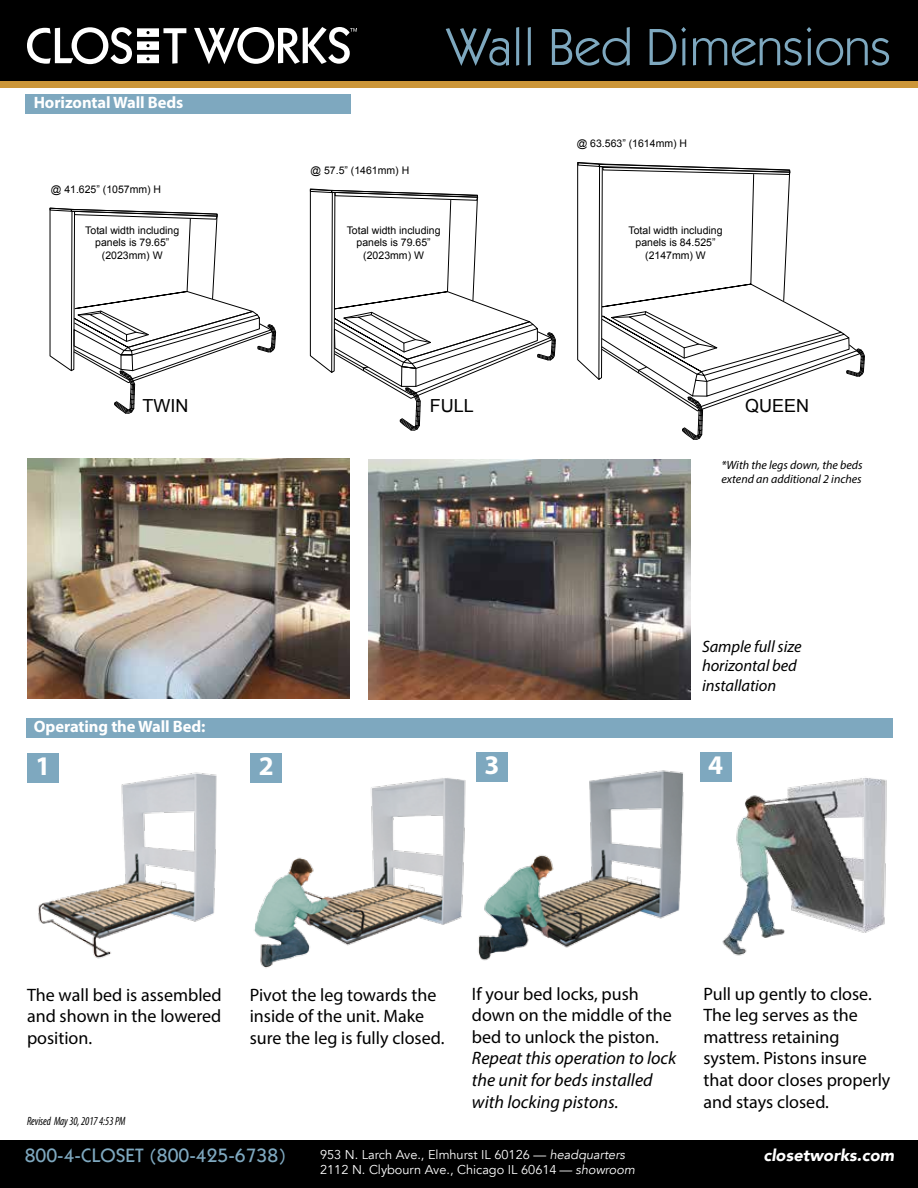
<style>
.page{position:relative;width:918px;height:1188px;background:#fff}
.page>*{position:absolute;margin:0;border:0;box-sizing:border-box;transform-origin:0 0}
.t1{font:52.5px "ITC Kabel Std";color:#7ea8bf}
.t2{font:700 27px "Myriad Pro";color:#fff}
.t3{font:500 19.5px "ITC Kabel Std";color:#7ea8bf}
.t4{font:18px/21.6px "Myriad Pro";color:#000}
.t5{font:italic 18px/21.6px "Myriad Pro";color:#000}
.t6{font:18px "Arial";color:#000}
.t7{font:italic 16.5px/19.8px "Myriad Pro";letter-spacing:-.005em;color:#000}
.t8{font:700 16.5px "Myriad Pro";letter-spacing:-.005em;color:#fff}
.t9{font:italic 900 16.5px "Avenir";color:#fff}
.t10{font:12.75px/15.3px "Avenir";color:#fff}
.t11{font:italic 12px/14.4px "Myriad Pro";color:#000}
.t12{font:italic condensed 12px "Myriad Pro";letter-spacing:-.005em;color:#000;scale:.9 1}
.t13{font:10.5px/12.6px "Arial";color:#000;text-align:center}
.s1{font-style:italic}
</style>
<div class="page">
<div style="left:0;top:1140px;width:918px;height:48px;background:#000"></div>
<div style="left:0;top:0;width:918px;height:81px;background:#000"></div>
<div style="left:0;top:81px;width:918px;height:6px;background:#cc9638"></div>
<svg style="left:27px;top:27px;width:159px;height:37px"></svg>
<svg style="left:194px;top:27px;width:163px;height:37px"></svg>
<img style="left:38px;top:753px;width:849px;height:215px">
<div style="left:26px;top:718px;width:866px;height:19px;background:#7ea8bf"></div>
<div style="left:27px;top:753px;width:32px;height:30px;background:#7ea8bf"></div>
<div style="left:250px;top:753px;width:32px;height:30px;background:#7ea8bf"></div>
<div style="left:476px;top:752px;width:32px;height:30px;background:#7ea8bf"></div>
<div style="left:700px;top:752px;width:31px;height:30px;background:#7ea8bf"></div>
<svg style="left:49px;top:207px;width:227px;height:207px"></svg>
<svg style="left:310px;top:188px;width:246px;height:243px"></svg>
<svg style="left:577px;top:162px;width:288px;height:278px"></svg>
<div style="left:26px;top:95px;width:325px;height:19px;background:#7ea8bf"></div>
<img style="left:27px;top:459px;width:323px;height:240px">
<img style="left:369px;top:460px;width:322px;height:240px">
<p class="t8" style="left:34px;top:92px;width:151px">Horizontal Wall Beds</p>
<p class="t13" style="left:51px;top:183px;width:112px">@ 41.625” (1057mm) H</p>
<p class="t13" style="left:311px;top:164px;width:100px">@ 57.5” (1461mm) H</p>
<h1 class="t1" style="left:447px;top:17px;width:446px">Wall Bed Dimensions</h1>
<p class="t13" style="left:577px;top:137px;width:112px">@ 63.563” (1614mm) H</p>
<p class="t13" style="left:85px;top:224px;width:95px">Total width including panels is 79.65” (2023mm) W</p>
<p class="t13" style="left:347px;top:224px;width:95px">Total width including panels is 79.65” (2023mm) W</p>
<p class="t13" style="left:629px;top:224px;width:95px">Total width including panels is 84.525” (2147mm) W</p>
<p class="t6" style="left:143px;top:394px;width:47px">TWIN</p>
<p class="t6" style="left:430px;top:394px;width:46px">FULL</p>
<p class="t6" style="left:745px;top:394px;width:66px">QUEEN</p>
<p class="t11" style="left:721px;top:458px;width:143px">*With the legs down, the beds extend an additional 2 inches</p>
<p class="t7" style="left:702px;top:636px;width:101px">Sample full size horizontal bed installation</p>
<p class="t8" style="left:34px;top:716px;width:173px">Operating the Wall Bed:</p>
<h2 class="t2" style="left:36px;top:748px;width:16px">1</h2>
<h2 class="t2" style="left:259px;top:748px;width:16px">2</h2>
<h2 class="t2" style="left:484px;top:747px;width:16px">3</h2>
<h2 class="t2" style="left:708px;top:747px;width:16px">4</h2>
<p class="t4" style="left:27px;top:984px;width:196px;text-align:justify">The wall bed is assembled and shown in the lowered position.</p>
<p class="t12" style="left:27px;top:1113px;width:111px">Revised May 30, 2017 4:53 PM</p>
<p class="t4" style="left:250px;top:984px;width:196px">Pivot the leg towards the inside of the unit. Make sure the leg is fully closed.</p>
<p class="t4" style="left:472px;top:982px;width:201px">If your bed locks, push down on the middle of the bed to unlock the piston.</p>
<p class="t5" style="left:472px;top:1047px;width:206px">Repeat this operation to lock the unit for beds installed with locking pistons.</p>
<p class="t4" style="left:703px;top:982px;width:189px">Pull up gently to close.<br>The leg serves as the mattress retaining system. Pistons insure that door closes properly and stays closed.</p>
<p class="t3" style="left:25px;top:1143px;width:263px">800-4-CLOSET (800-425-6738)</p>
<p class="t9" style="left:763px;top:1141px;width:132px">closetworks.com</p>
<p class="t10" style="left:320px;top:1147px;width:316px">953 N. Larch Ave., Elmhurst IL 60126 — <span class="s1">headquarters<br></span>2112 N. Clybourn Ave., Chicago IL 60614 <span class="s1">— showroom</span></p>
</div>
